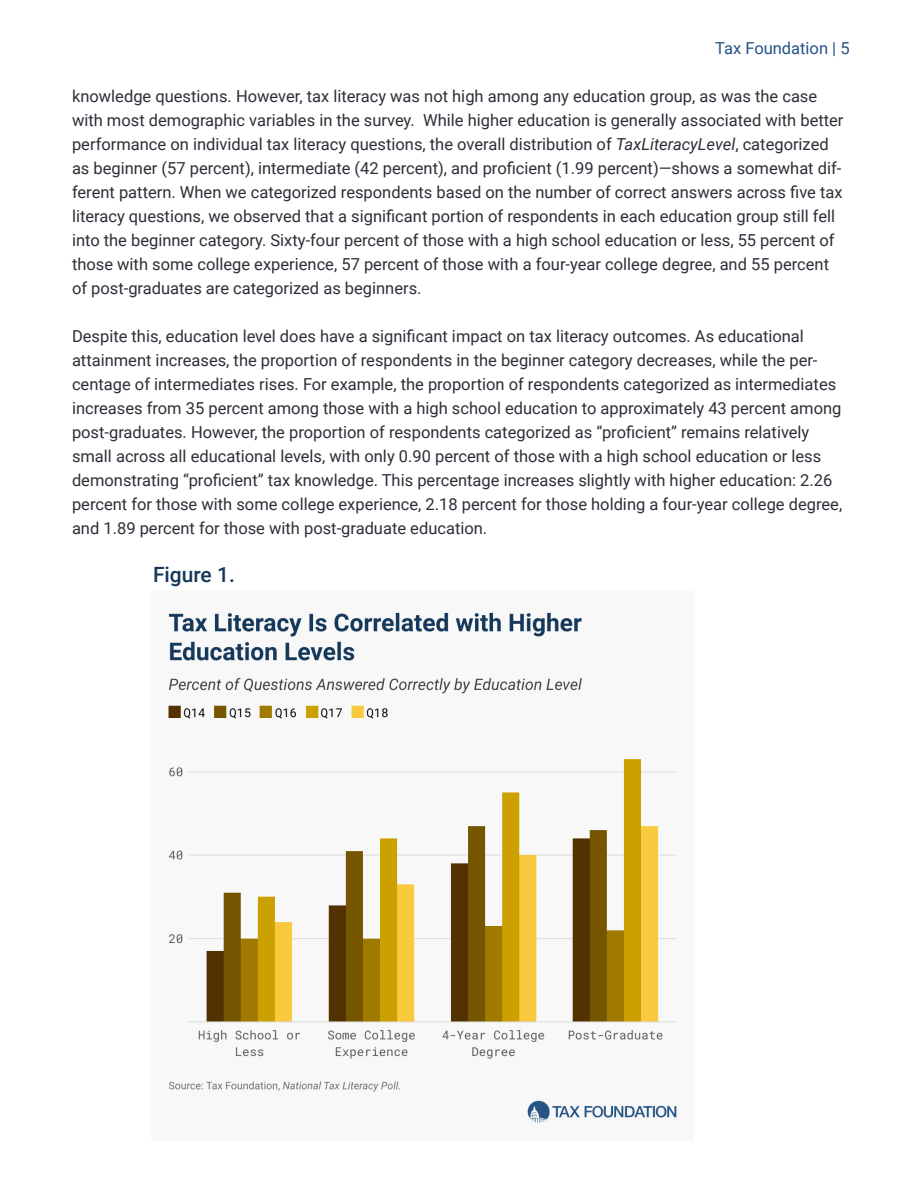
<style>
.page{position:relative;width:918px;height:1188px;background:#fff}
.page>*{position:absolute;margin:0;border:0;box-sizing:border-box;transform-origin:0 0}
.t1{font:500 21px "Roboto";color:#15375a}
.t2{font:16.5px/24px "Roboto";color:#312c38}
.t3{font:16.5px "Roboto";color:#235486}
.s1{font-style:italic}
</style>
<div class="page">
<img style="left:168px;top:612px;width:509px;height:511px">
<p class="t3" style="left:715px;top:37px;width:136px">Tax Foundation | 5</p>
<p class="t2" style="left:72px;top:84px;width:773px">knowledge questions. However, tax literacy was not high among any education group, as was the case with most demographic variables in the survey. While higher education is generally associated with better performance on individual tax literacy questions, the overall distribution of <span class="s1">TaxLiteracyLevel</span>, categorized as beginner (57 percent), intermediate (42 percent), and proficient (1.99 percent)—shows a somewhat dif&shy;ferent pattern. When we categorized respondents based on the number of correct answers across five tax literacy questions, we observed that a significant portion of respondents in each education group still fell into the beginner category. Sixty-four percent of those with a high school education or less, 55 percent of those with some college experience, 57 percent of those with a four-year college degree, and 55 percent of post-graduates are categorized as beginners.</p>
<p class="t2" style="left:72px;top:324px;width:772px">Despite this, education level does have a significant impact on tax literacy outcomes. As educational attainment increases, the proportion of respondents in the beginner category decreases, while the per&shy;centage of intermediates rises. For example, the proportion of respondents categorized as intermediates increases from 35 percent among those with a high school education to approximately 43 percent among post-graduates. However, the proportion of respondents categorized as “proficient” remains relatively small across all educational levels, with only 0.90 percent of those with a high school education or less demonstrating “proficient” tax knowledge. This percentage increases slightly with higher education: 2.26 percent for those with some college experience, 2.18 percent for those holding a four-year college degree, and 1.89 percent for those with post-graduate education.</p>
<p class="t1" style="left:153px;top:560px;width:83px">Figure 1.</p>
</div>
